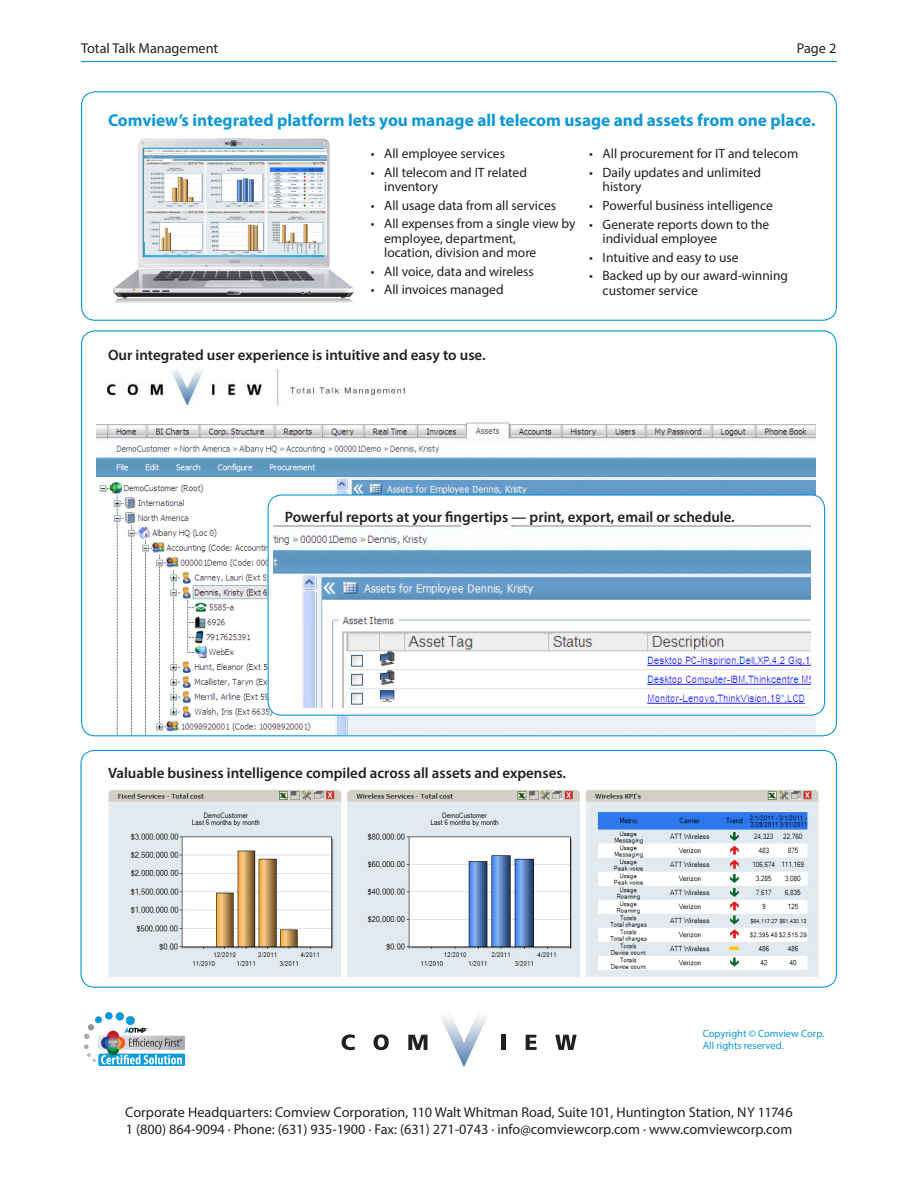
<style>
.page{position:relative;width:918px;height:1188px;background:#fff}
.page>*{position:absolute;margin:0;border:0;box-sizing:border-box;transform-origin:0 0}
.Main_Subhead{font:700 17.25px "Myriad Pro";color:#0e98d7}
.Main_Text_Bullets{font:600 15px "Myriad Pro";color:#231f20}
.Chart_Subhead{font:600 15px "Myriad Pro";color:#231f20}
.t1{font:14.25px "Myriad Pro";color:#231f20}
.Sidebar_Bullet_Block{font:13.5px/14.2px "Myriad Pro";color:#231f20}
.t2{font:10.5px/12.6px "Myriad Pro";color:#0e98d7}
</style>
<div class="page">
<img style="left:97px;top:369px;width:719px;height:366px">
<div style="left:81px;top:91px;width:756px;height:230px;border:1px solid #0e98d7;border-radius:14px"></div>
<div style="left:80px;top:750px;width:757px;height:238px;border:1px solid #0e98d7;border-radius:14px"></div>
<hr style="left:81px;top:61px;width:756px;height:1px;background:#0e98d7">
<img style="left:108px;top:789px;width:711px;height:188px">
<svg style="left:113px;top:138px;width:242px;height:165px"></svg>
<img style="left:145px;top:149px;width:181px;height:92px">
<img style="left:146px;top:161px;width:180px;height:94px">
<div style="left:268px;top:495px;width:557px;height:220px;background:#fff;border-radius:14px"></div>
<div style="left:268px;top:494px;width:557px;height:222px;border:1px solid #0e98d7;border-radius:14px"></div>
<img style="left:273px;top:526px;width:537px;height:182px">
<svg style="left:441px;top:1016px;width:46px;height:51px"></svg>
<svg style="left:342px;top:1034px;width:13px;height:16px"></svg>
<svg style="left:374px;top:1034px;width:15px;height:16px"></svg>
<svg style="left:408px;top:1035px;width:20px;height:15px"></svg>
<hr style="left:501px;top:1035px;width:4px;height:15px;background:#231f20">
<svg style="left:526px;top:1035px;width:11px;height:15px"></svg>
<svg style="left:555px;top:1035px;width:22px;height:15px"></svg>
<img style="left:84px;top:1013px;width:100px;height:52px">
<p class="t1" style="left:81px;top:40px;width:139px">Total Talk Management</p>
<p class="t1" style="left:797px;top:39px;width:41px">Page 2</p>
<p class="Main_Subhead" style="left:108px;top:109px;width:709px">Comview’s integrated platform lets you manage all telecom usage and assets from one place.</p>
<p class="Sidebar_Bullet_Block" style="left:371px;top:146px;width:136px">• All employee services</p>
<p class="Sidebar_Bullet_Block" style="left:384px;top:165px;width:144px;text-indent:-14px">• All telecom and IT related inventory</p>
<p class="Sidebar_Bullet_Block" style="left:371px;top:198px;width:187px">• All usage data from all services</p>
<p class="Sidebar_Bullet_Block" style="left:384px;top:217px;width:193px;text-indent:-14px">• All expenses from a single view by employee, department,<br>location, division and more</p>
<p class="Sidebar_Bullet_Block" style="left:371px;top:264px;width:165px">• All voice, data and wireless</p>
<p class="Sidebar_Bullet_Block" style="left:371px;top:283px;width:134px">• All invoices managed</p>
<p class="Sidebar_Bullet_Block" style="left:589px;top:146px;width:211px">• All procurement for IT and telecom</p>
<p class="Sidebar_Bullet_Block" style="left:603px;top:165px;width:160px;text-indent:-14px">• Daily updates and unlimited history</p>
<p class="Sidebar_Bullet_Block" style="left:589px;top:198px;width:185px">• Powerful business intelligence</p>
<p class="Sidebar_Bullet_Block" style="left:603px;top:217px;width:168px;text-indent:-14px">• Generate reports down to the individual employee</p>
<p class="Sidebar_Bullet_Block" style="left:589px;top:250px;width:151px">• Intuitive and easy to use</p>
<p class="Sidebar_Bullet_Block" style="left:603px;top:269px;width:187px;text-indent:-14px">• Backed up by our award-winning customer service</p>
<p class="Chart_Subhead" style="left:108px;top:345px;width:379px">Our integrated user experience is intuitive and easy to use.</p>
<p class="Main_Text_Bullets" style="left:285px;top:508px;width:451px">Powerful reports at your fingertips — print, export, email or schedule.</p>
<p class="Main_Text_Bullets" style="left:108px;top:764px;width:460px">Valuable business intelligence compiled across all assets and expenses.</p>
<p class="t2" style="left:703px;top:1027px;width:123px">Copyright © Comview Corp.<br>All rights reserved.</p>
<p class="t1" style="left:125px;top:1103px;width:669px">Corporate Headquarters: Comview Corporation, 110 Walt Whitman Road, Suite 101, Huntington Station, NY 11746</p>
<p class="t1" style="left:126px;top:1120px;width:668px">1 (800) 864-9094 · Phone: (631) 935-1900 · Fax: (631) 271-0743 · info@comviewcorp.com · www.comviewcorp.com</p>
</div>
